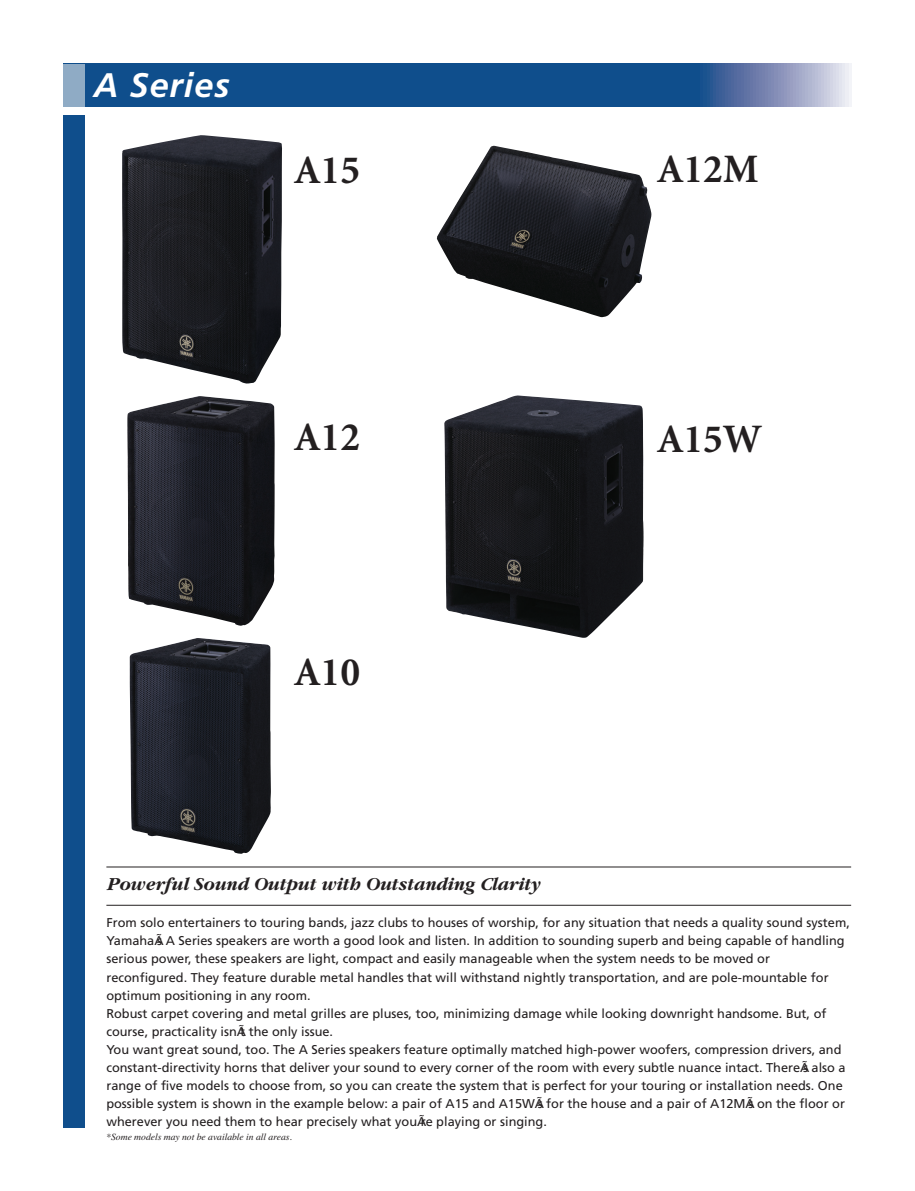
<style>
.page{position:relative;width:915px;height:1191px;background:#fff}
.page>*{position:absolute;margin:0;border:0;box-sizing:border-box;transform-origin:0 0}
.t1{font:700 40.35px "Minion";color:#231f20}
.t2{font:italic 700 34.05px "Frutiger";letter-spacing:.03em;color:#fff}
.t3{font:italic 700 19.2px "Garamond";color:#231f20}
.t4{font:12.75px/18px "Frutiger";color:#231f20}
.t5{font:italic 9.6px "Times";color:#231f20}
</style>
<div class="page">
<svg style="left:85px;top:64px;width:765px;height:42px;background:#255b95"></svg>
<div style="left:64px;top:115px;width:21px;height:1012px;background:#0f4e8c"></div>
<hr style="left:106px;top:905px;width:744px;height:1px;background:#231f20">
<hr style="left:106px;top:866px;width:744px;height:1px;background:#231f20">
<div style="left:64px;top:64px;width:21px;height:42px;background:#8fabc5"></div>
<img style="left:122px;top:135px;width:160px;height:249px">
<img style="left:127px;top:396px;width:147px;height:230px">
<img style="left:130px;top:638px;width:141px;height:216px">
<img style="left:444px;top:395px;width:199px;height:243px">
<img style="left:436px;top:146px;width:215px;height:171px">
<h2 class="t2" style="left:94px;top:73px;width:137px">A Series</h2>
<h1 class="t1" style="left:294px;top:156px;width:67px">A15</h1>
<h1 class="t1" style="left:294px;top:423px;width:67px">A12</h1>
<h1 class="t1" style="left:294px;top:658px;width:67px">A10</h1>
<h3 class="t3" style="left:106px;top:877px;width:435px">Powerful Sound Output with Outstanding Clarity</h3>
<h1 class="t1" style="left:656px;top:155px;width:103px">A12M</h1>
<h1 class="t1" style="left:656px;top:425px;width:106px">A15W</h1>
<p class="t4" style="left:106px;top:915px;width:744px">From solo entertainers to touring bands, jazz clubs to houses of worship, for any situation that needs a quality sound system, YamahaÃs A Series speakers are worth a good look and listen. In addition to sounding superb and being capable of handling serious power, these speakers are light, compact and easily manageable when the system needs to be moved or reconfigured. They feature durable metal handles that will withstand nightly transportation, and are pole-mountable for optimum positioning in any room.<br>Robust carpet covering and metal grilles are pluses, too, minimizing damage while looking downright handsome. But, of course, practicality isnÃt the only issue.<br>You want great sound, too. The A Series speakers feature optimally matched high-power woofers, compression drivers, and constant-directivity horns that deliver your sound to every corner of the room with every subtle nuance intact. ThereÃs also a range of five models to choose from, so you can create the system that is perfect for your touring or installation needs. One possible system is shown in the example below: a pair of A15 and A15WÃs for the house and a pair of A12MÃs on the floor or wherever you need them to hear precisely what youÃre playing or singing.</p>
<p class="t5" style="left:106px;top:1131px;width:187px">*Some models may not be available in all areas.</p>
</div>
